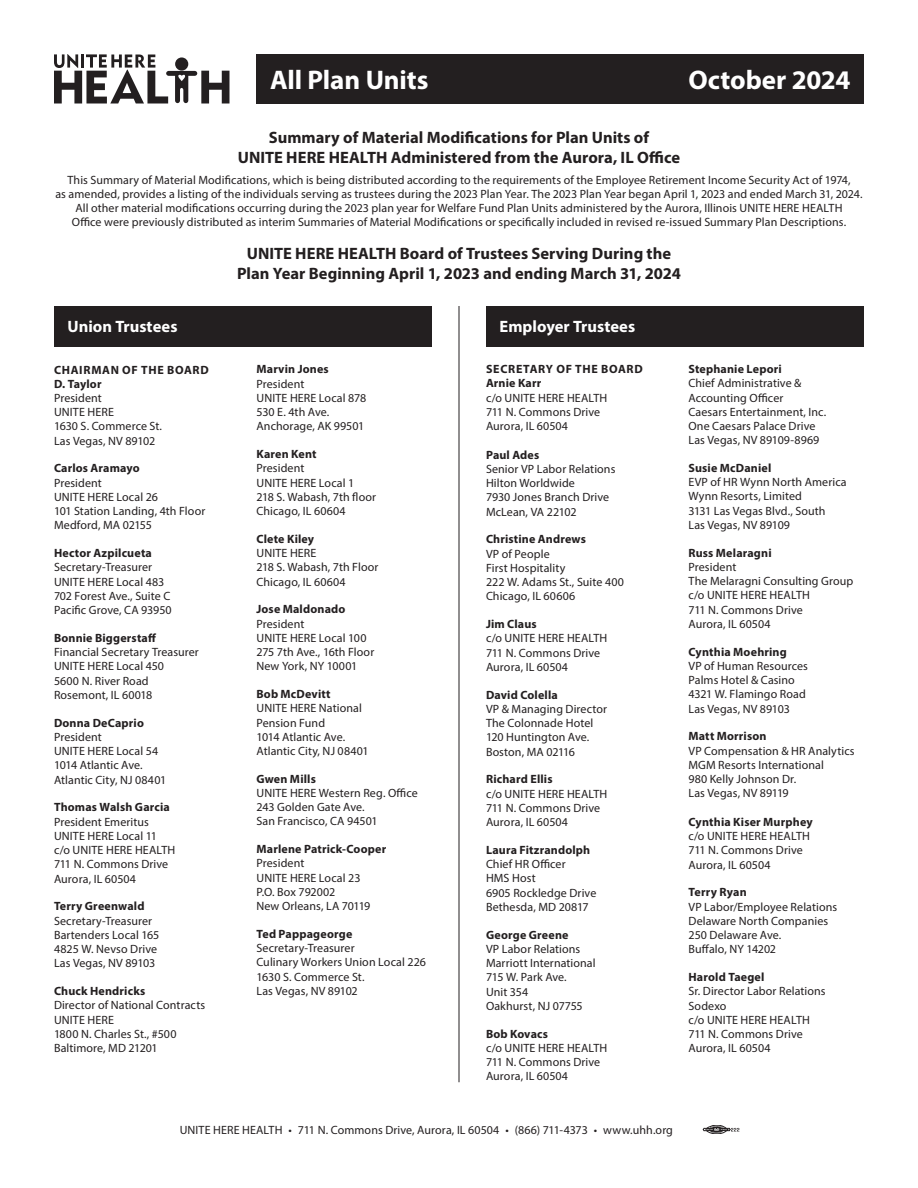
<style>
.page{position:relative;width:918px;height:1188px;background:#fff}
.page>*{position:absolute;margin:0;border:0;box-sizing:border-box;transform-origin:0 0}
.t1{font:700 27px "Myriad Pro";letter-spacing:-.005em;color:#fff}
.t2{font:700 16.5px/19.5px "Myriad Pro";color:#231f20;text-align:center}
.t3{font:700 16.5px "Myriad Pro";color:#fff}
.t4{font:12px/14.2px "Myriad Pro";letter-spacing:.005em;color:#231f20}
.t5{font:700 12px "Myriad Pro";letter-spacing:.015em;color:#231f20}
.t6{font:700 12px/14.2px "Myriad Pro";letter-spacing:.05em;color:#231f20}
.t7{font:700 12px/14.2px "Myriad Pro";letter-spacing:.055em;color:#231f20}
</style>
<div class="page">
<svg style="left:703px;top:1125px;width:36px;height:9px"></svg>
<div style="left:256px;top:54px;width:608px;height:50px;background:#231f20"></div>
<div style="left:54px;top:306px;width:378px;height:40px;background:#231f20"></div>
<div style="left:486px;top:306px;width:378px;height:40px;background:#231f20"></div>
<svg style="left:54px;top:54px;width:176px;height:50px"></svg>
<hr style="left:459px;top:306px;width:1px;height:776px;background:#231f20">
<h1 class="t1" style="left:270px;top:62px;width:160px">All Plan Units</h1>
<h1 class="t1" style="left:689px;top:62px;width:163px">October 2024</h1>
<h2 class="t2" style="left:238px;top:127px;width:444px">Summary of Material Modifications for Plan Units of<br>UNITE HERE HEALTH Administered from the Aurora, IL Office</h2>
<p class="t4" style="left:55px;top:172px;width:809px;text-align:center">This Summary of Material Modifications, which is being distributed according to the requirements of the Employee Retirement Income Security Act of 1974,<br>as amended, provides a listing of the individuals serving as trustees during the 2023 Plan Year. The 2023 Plan Year began April 1, 2023 and ended March 31, 2024.<br>All other material modifications occurring during the 2023 plan year for Welfare Fund Plan Units administered by the Aurora, Illinois UNITE HERE HEALTH<br>Office were previously distributed as interim Summaries of Material Modifications or specifically included in revised re-issued Summary Plan Descriptions.</p>
<h2 class="t2" style="left:237px;top:243px;width:445px">UNITE HERE HEALTH Board of Trustees Serving During the<br>Plan Year Beginning April 1, 2023 and ending March 31, 2024</h2>
<h2 class="t3" style="left:68px;top:316px;width:111px">Union Trustees</h2>
<h2 class="t3" style="left:500px;top:316px;width:137px">Employer Trustees</h2>
<p class="t7" style="left:54px;top:362px;width:156px">CHAIRMAN OF THE BOARD<br>D. Taylor</p>
<p class="t4" style="left:54px;top:391px;width:110px">President<br>UNITE HERE<br>1630 S. Commerce St.<br>Las Vegas, NV 89102</p>
<p class="t5" style="left:54px;top:461px;width:87px">Carlos Aramayo</p>
<p class="t4" style="left:54px;top:475px;width:153px">President<br>UNITE HERE Local 26<br>101 Station Landing, 4th Floor<br>Medford, MA 02155</p>
<p class="t5" style="left:54px;top:545px;width:99px">Hector Azpilcueta</p>
<p class="t4" style="left:54px;top:560px;width:119px">Secretary-Treasurer<br>UNITE HERE Local 483<br>702 Forest Ave., Suite C<br>Pacific Grove, CA 93950</p>
<p class="t5" style="left:54px;top:630px;width:104px">Bonnie Biggerstaff</p>
<p class="t4" style="left:54px;top:645px;width:146px">Financial Secretary Treasurer<br>UNITE HERE Local 450<br>5600 N. River Road<br>Rosemont, IL 60018</p>
<p class="t5" style="left:54px;top:715px;width:92px">Donna DeCaprio</p>
<p class="t4" style="left:54px;top:730px;width:114px">President<br>UNITE HERE Local 54<br>1014 Atlantic Ave.<br>Atlantic City, NJ 08401</p>
<p class="t5" style="left:54px;top:800px;width:117px">Thomas Walsh Garcia</p>
<p class="t4" style="left:54px;top:814px;width:123px">President Emeritus<br>UNITE HERE Local 11 c/o UNITE HERE HEALTH<br>711 N. Commons Drive<br>Aurora, IL 60504</p>
<p class="t5" style="left:54px;top:899px;width:92px">Terry Greenwald</p>
<p class="t4" style="left:54px;top:913px;width:107px">Secretary-Treasurer<br>Bartenders Local 165<br>4825 W. Nevso Drive<br>Las Vegas, NV 89103</p>
<p class="t5" style="left:54px;top:983px;width:93px">Chuck Hendricks</p>
<p class="t4" style="left:54px;top:998px;width:153px">Director of National Contracts<br>UNITE HERE<br>1800 N. Charles St., #500<br>Baltimore, MD 21201</p>
<p class="t5" style="left:688px;top:361px;width:95px">Stephanie Lepori</p>
<p class="t4" style="left:688px;top:376px;width:139px">Chief Administrative &amp;<br>Accounting Officer<br>Caesars Entertainment, Inc.<br>One Caesars Palace Drive<br>Las Vegas, NV 89109-8969</p>
<p class="t5" style="left:688px;top:460px;width:84px">Susie McDaniel</p>
<p class="t4" style="left:688px;top:475px;width:160px">EVP of HR Wynn North America<br>Wynn Resorts, Limited<br>3131 Las Vegas Blvd., South<br>Las Vegas, NV 89109</p>
<p class="t5" style="left:688px;top:545px;width:85px">Russ Melaragni</p>
<p class="t4" style="left:688px;top:560px;width:166px">President<br>The Melaragni Consulting Group c/o UNITE HERE HEALTH<br>711 N. Commons Drive<br>Aurora, IL 60504</p>
<p class="t5" style="left:688px;top:644px;width:100px">Cynthia Moehring</p>
<p class="t4" style="left:688px;top:659px;width:121px">VP of Human Resources<br>Palms Hotel &amp; Casino<br>4321 W. Flamingo Road<br>Las Vegas, NV 89103</p>
<p class="t5" style="left:688px;top:729px;width:80px">Matt Morrison</p>
<p class="t4" style="left:688px;top:743px;width:168px">VP Compensation &amp; HR Analytics<br>MGM Resorts International<br>980 Kelly Johnson Dr.<br>Las Vegas, NV 89119</p>
<p class="t5" style="left:688px;top:814px;width:126px">Cynthia Kiser Murphey</p>
<p class="t4" style="left:688px;top:829px;width:123px">c/o UNITE HERE HEALTH<br>711 N. Commons Drive<br>Aurora, IL 60504</p>
<p class="t5" style="left:688px;top:885px;width:60px">Terry Ryan</p>
<p class="t4" style="left:688px;top:899px;width:150px">VP Labor/Employee Relations<br>Delaware North Companies<br>250 Delaware Ave.<br>Buffalo, NY 14202</p>
<p class="t5" style="left:688px;top:969px;width:77px">Harold Taegel</p>
<p class="t4" style="left:688px;top:984px;width:139px">Sr. Director Labor Relations<br>Sodexo<br>c/o UNITE HERE HEALTH<br>711 N. Commons Drive<br>Aurora, IL 60504</p>
<p class="t5" style="left:256px;top:361px;width:74px">Marvin Jones</p>
<p class="t4" style="left:256px;top:376px;width:111px">President<br>UNITE HERE Local 878<br>530 E. 4th Ave.<br>Anchorage, AK 99501</p>
<p class="t5" style="left:256px;top:446px;width:62px">Karen Kent</p>
<p class="t4" style="left:256px;top:461px;width:121px">President<br>UNITE HERE Local 1<br>218 S. Wabash, 7th floor<br>Chicago, IL 60604</p>
<p class="t5" style="left:256px;top:531px;width:59px">Clete Kiley</p>
<p class="t4" style="left:256px;top:546px;width:123px">UNITE HERE<br>218 S. Wabash, 7th Floor<br>Chicago, IL 60604</p>
<p class="t5" style="left:256px;top:601px;width:90px">Jose Maldonado</p>
<p class="t4" style="left:256px;top:616px;width:119px">President<br>UNITE HERE Local 100<br>275 7th Ave., 16th Floor<br>New York, NY 10001</p>
<p class="t5" style="left:256px;top:686px;width:76px">Bob McDevitt</p>
<p class="t4" style="left:256px;top:701px;width:114px">UNITE HERE National<br>Pension Fund<br>1014 Atlantic Ave.<br>Atlantic City, NJ 08401</p>
<p class="t5" style="left:256px;top:771px;width:61px">Gwen Mills</p>
<p class="t4" style="left:256px;top:786px;width:163px">UNITE HERE Western Reg. Office<br>243 Golden Gate Ave.<br>San Francisco, CA 94501</p>
<p class="t5" style="left:256px;top:841px;width:131px">Marlene Patrick-Cooper</p>
<p class="t4" style="left:256px;top:856px;width:115px">President<br>UNITE HERE Local 23<br>P.O. Box 792002<br>New Orleans, LA 70119</p>
<p class="t5" style="left:256px;top:926px;width:97px">Ted Pappageorge</p>
<p class="t4" style="left:256px;top:941px;width:171px">Secretary-Treasurer<br>Culinary Workers Union Local 226<br>1630 S. Commerce St.<br>Las Vegas, NV 89102</p>
<p class="t6" style="left:486px;top:362px;width:158px">SECRETARY OF THE BOARD<br>Arnie Karr</p>
<p class="t4" style="left:486px;top:390px;width:123px">c/o UNITE HERE HEALTH<br>711 N. Commons Drive<br>Aurora, IL 60504</p>
<p class="t5" style="left:486px;top:447px;width:55px">Paul Ades</p>
<p class="t4" style="left:486px;top:462px;width:131px">Senior VP Labor Relations<br>Hilton Worldwide<br>7930 Jones Branch Drive<br>McLean, VA 22102</p>
<p class="t5" style="left:486px;top:532px;width:101px">Christine Andrews</p>
<p class="t4" style="left:486px;top:546px;width:140px">VP of People<br>First Hospitality<br>222 W. Adams St., Suite 400<br>Chicago, IL 60606</p>
<p class="t5" style="left:486px;top:616px;width:52px">Jim Claus</p>
<p class="t4" style="left:486px;top:631px;width:123px">c/o UNITE HERE HEALTH<br>711 N. Commons Drive<br>Aurora, IL 60504</p>
<p class="t5" style="left:486px;top:687px;width:73px">David Colella</p>
<p class="t4" style="left:486px;top:702px;width:123px">VP &amp; Managing Director<br>The Colonnade Hotel<br>120 Huntington Ave.<br>Boston, MA 02116</p>
<p class="t5" style="left:486px;top:771px;width:68px">Richard Ellis</p>
<p class="t4" style="left:486px;top:786px;width:123px">c/o UNITE HERE HEALTH<br>711 N. Commons Drive<br>Aurora, IL 60504</p>
<p class="t5" style="left:486px;top:842px;width:106px">Laura Fitzrandolph</p>
<p class="t4" style="left:486px;top:857px;width:112px">Chief HR Officer<br>HMS Host<br>6905 Rockledge Drive<br>Bethesda, MD 20817</p>
<p class="t5" style="left:486px;top:927px;width:84px">George Greene</p>
<p class="t4" style="left:486px;top:941px;width:111px">VP Labor Relations<br>Marriott International<br>715 W. Park Ave.<br>Unit 354<br>Oakhurst, NJ 07755</p>
<p class="t5" style="left:486px;top:1026px;width:64px">Bob Kovacs</p>
<p class="t4" style="left:486px;top:1040px;width:123px">c/o UNITE HERE HEALTH<br>711 N. Commons Drive<br>Aurora, IL 60504</p>
<p class="t4" style="left:180px;top:1123px;width:495px">UNITE HERE HEALTH • 711 N. Commons Drive, Aurora, IL 60504 • (866) 711-4373 • www.uhh.org</p>
</div>
